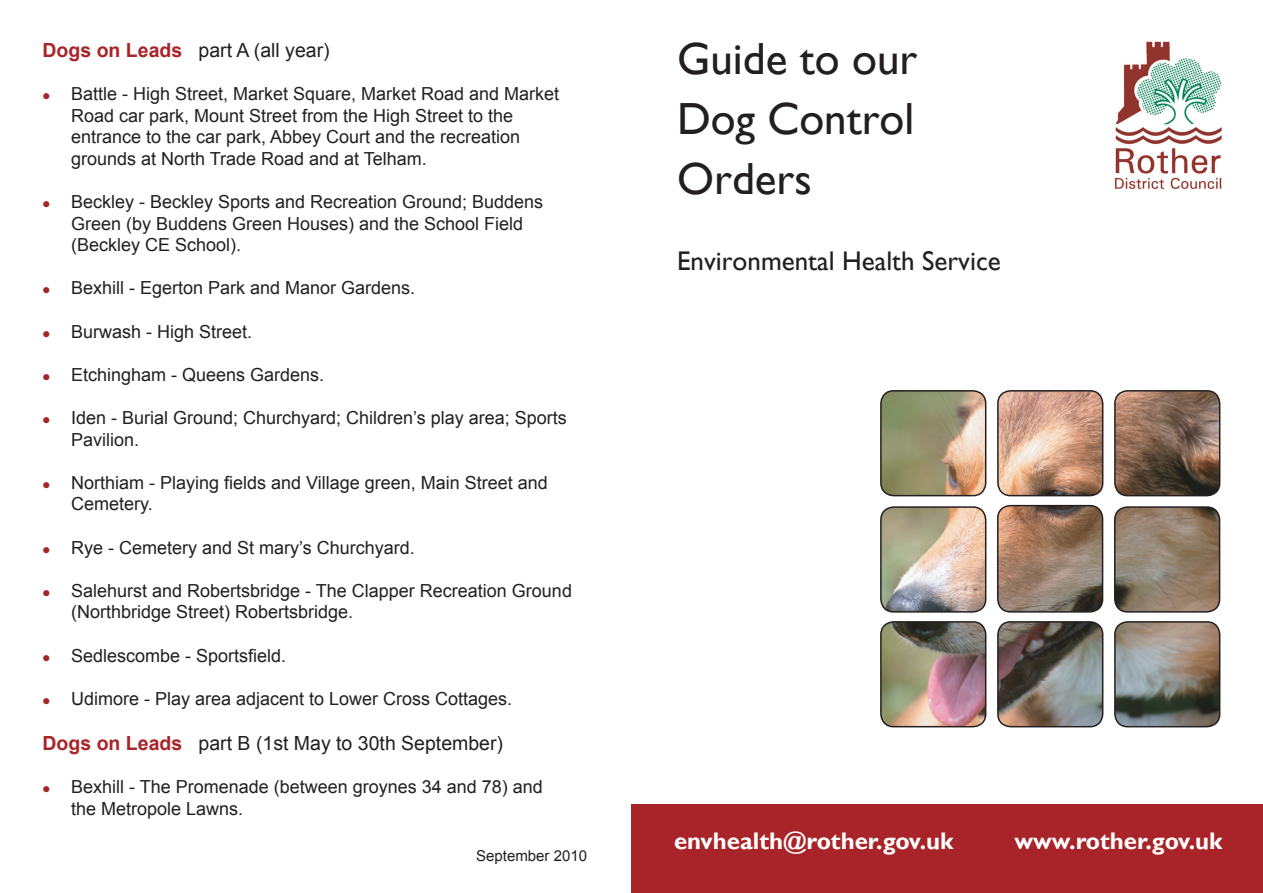
<style>
.page{position:relative;width:1263px;height:893px;background:#fff}
.page>*{position:absolute;margin:0;border:0;box-sizing:border-box;transform-origin:0 0}
.t1{font:45px "Gill Sans";color:#231f20}
.t2{font:27px "Gill Sans";color:#231f20}
.t3{font:700 24px "Gill Sans";color:#fff}
.t4{font:19.5px "Arial";color:#231f20}
.t5{font:18px/21.6px "Arial";color:#231f20}
.t6{font:15px "Arial";color:#231f20}
.s1{font-weight:700;color:#a92428}
.s2{color:#a92428}
</style>
<div class="page">
<div style="left:631px;top:804px;width:632px;height:89px;background:#a92428"></div>
<img style="left:1114px;top:41px;width:108px;height:148px">
<img style="left:880px;top:390px;width:341px;height:338px">
<p class="t4" style="left:43px;top:37px;width:289px"><span class="s1">Dogs on Leads</span> part A (all year)</p>
<p class="t5" style="left:71px;top:83px;width:490px;text-indent:-28px"><span class="s2">●</span> Battle - High Street, Market Square, Market Road and Market Road car park, Mount Street from the High Street to the entrance to the car park, Abbey Court and the recreation grounds at North Trade Road and at Telham.</p>
<p class="t5" style="left:71px;top:191px;width:474px;text-indent:-28px"><span class="s2">●</span> Beckley - Beckley Sports and Recreation Ground; Buddens<br>Green (by Buddens Green Houses) and the School Field (Beckley CE School).</p>
<p class="t5" style="left:43px;top:277px;width:374px"><span class="s2">●</span> Bexhill - Egerton Park and Manor Gardens.</p>
<p class="t5" style="left:43px;top:321px;width:211px"><span class="s2">●</span> Burwash - High Street.</p>
<p class="t5" style="left:43px;top:364px;width:283px"><span class="s2">●</span> Etchingham - Queens Gardens.</p>
<p class="t5" style="left:71px;top:407px;width:497px;text-indent:-28px"><span class="s2">●</span> Iden - Burial Ground; Churchyard; Children’s play area; Sports<br>Pavilion.</p>
<p class="t5" style="left:71px;top:472px;width:478px;text-indent:-28px"><span class="s2">●</span> Northiam - Playing fields and Village green, Main Street and<br>Cemetery.</p>
<p class="t5" style="left:43px;top:537px;width:374px"><span class="s2">●</span> Rye - Cemetery and St mary’s Churchyard.</p>
<p class="t5" style="left:71px;top:580px;width:502px;text-indent:-28px"><span class="s2">●</span> Salehurst and Robertsbridge - The Clapper Recreation Ground (Northbridge Street) Robertsbridge.</p>
<p class="t5" style="left:43px;top:645px;width:245px"><span class="s2">●</span> Sedlescombe - Sportsfield.</p>
<p class="t5" style="left:43px;top:688px;width:471px"><span class="s2">●</span> Udimore - Play area adjacent to Lower Cross Cottages.</p>
<p class="t4" style="left:43px;top:730px;width:462px"><span class="s1">Dogs on Leads</span> part B (1st May to 30th September)</p>
<p class="t5" style="left:71px;top:776px;width:473px;text-indent:-28px"><span class="s2">●</span> Bexhill - The Promenade (between groynes 34 and 78) and the Metropole Lawns.</p>
<p class="t6" style="left:476px;top:846px;width:112px">September 2010</p>
<p class="t1" style="left:677px;top:32px;width:242px">Guide to our</p>
<p class="t1" style="left:677px;top:92px;width:239px">Dog Control</p>
<p class="t1" style="left:677px;top:152px;width:136px">Orders</p>
<p class="t2" style="left:677px;top:245px;width:325px">Environmental Health Service</p>
<p class="t3" style="left:674px;top:827px;width:281px">envhealth@rother.gov.uk</p>
<p class="t3" style="left:1014px;top:827px;width:210px">www.rother.gov.uk</p>
</div>
